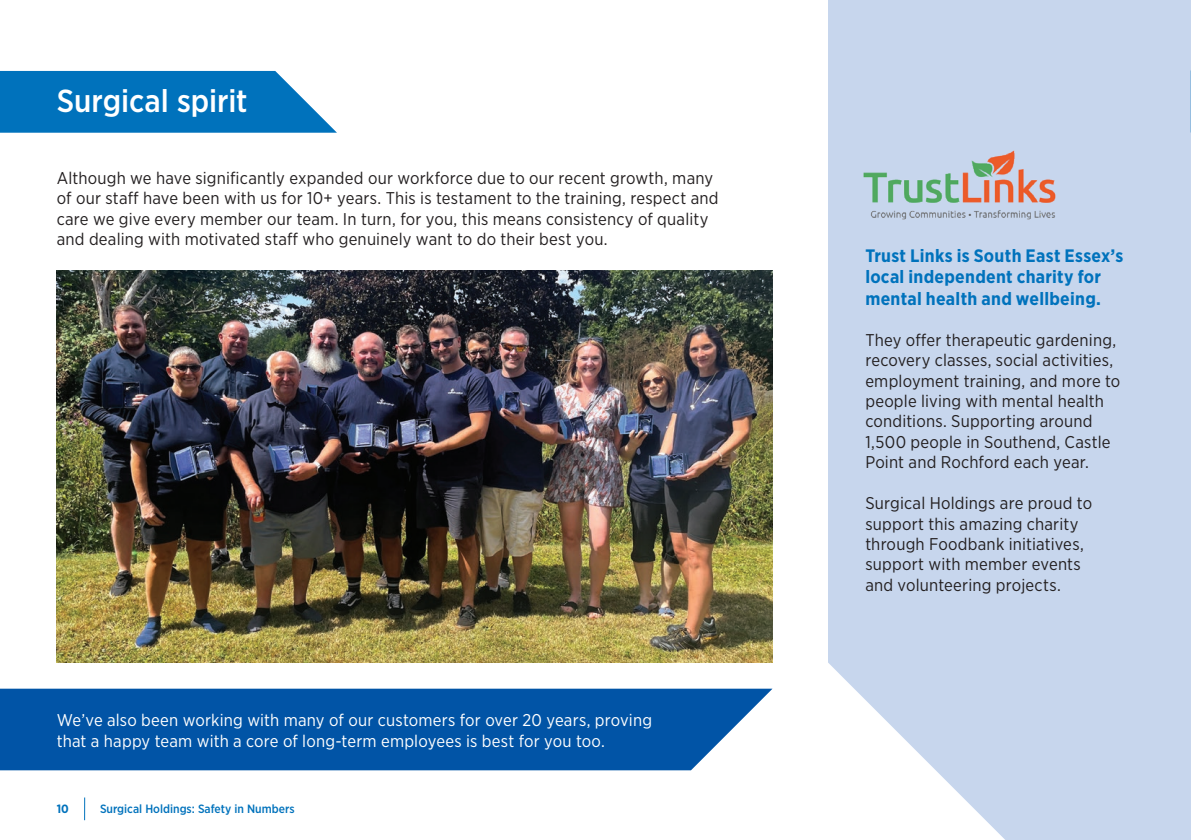
<style>
.page{position:relative;width:1191px;height:840px;background:#fff}
.page>*{position:absolute;margin:0;border:0;box-sizing:border-box;transform-origin:0 0}
.Headers{font:500 31.8px "Gotham Narrow";color:#fff}
.Subs{font:700 18px/21.6px "Gotham Narrow";letter-spacing:.015em;color:#0072bc}
.Body{font:17px/20.4px "Gotham Narrow";letter-spacing:.01em;color:#231f20}
.Body-2{font:17px/20.4px "Gotham Narrow";letter-spacing:.01em;color:#fff}
.t1{font:500 12px "Gotham Narrow";color:#0072bc}
.t2{font:700 12px "Gotham Narrow";color:#0072bc}
</style>
<div class="page">
<div style="left:828px;top:0;width:363px;height:839px;background:#c7d6ed"></div>
<svg style="left:0;top:71px;width:337px;height:62px;background:#187fc2"></svg>
<div style="left:0;top:688px;width:772px;height:81px;background:#0154a6"></div>
<img style="left:863px;top:150px;width:193px;height:70px">
<svg style="left:828px;top:663px;width:176px;height:176px"></svg>
<img style="left:57px;top:270px;width:715px;height:392px">
<svg style="left:84px;top:797px;width:1px;height:22px"></svg>
<p class="Headers" style="left:57px;top:81px;width:192px">Surgical spirit</p>
<p class="Body" style="left:57px;top:167px;width:663px">Although we have significantly expanded our workforce due to our recent growth, many of our staff have been with us for 10+ years. This is testament to the training, respect and care we give every member our team. In turn, for you, this means consistency of quality and dealing with motivated staff who genuinely want to do their best you.</p>
<p class="Body-2" style="left:57px;top:709px;width:597px">We’ve also been working with many of our customers for over 20 years, proving that a happy team with a core of long-term employees is best for you too.</p>
<p class="t2" style="left:57px;top:800px;width:14px">10</p>
<p class="t1" style="left:100px;top:800px;width:196px">Surgical Holdings: Safety in Numbers</p>
<p class="Subs" style="left:865px;top:244px;width:259px">Trust Links is South East Essex’s local independent charity for mental health and wellbeing.</p>
<p class="Body" style="left:865px;top:329px;width:256px">They offer therapeutic gardening, recovery classes, social activities, employment training, and more to people living with mental health conditions. Supporting around 1,500 people in Southend, Castle Point and Rochford each year.</p>
<p class="Body" style="left:865px;top:492px;width:228px">Surgical Holdings are proud to support this amazing charity through Foodbank initiatives, support with member events and volunteering projects.</p>
</div>
